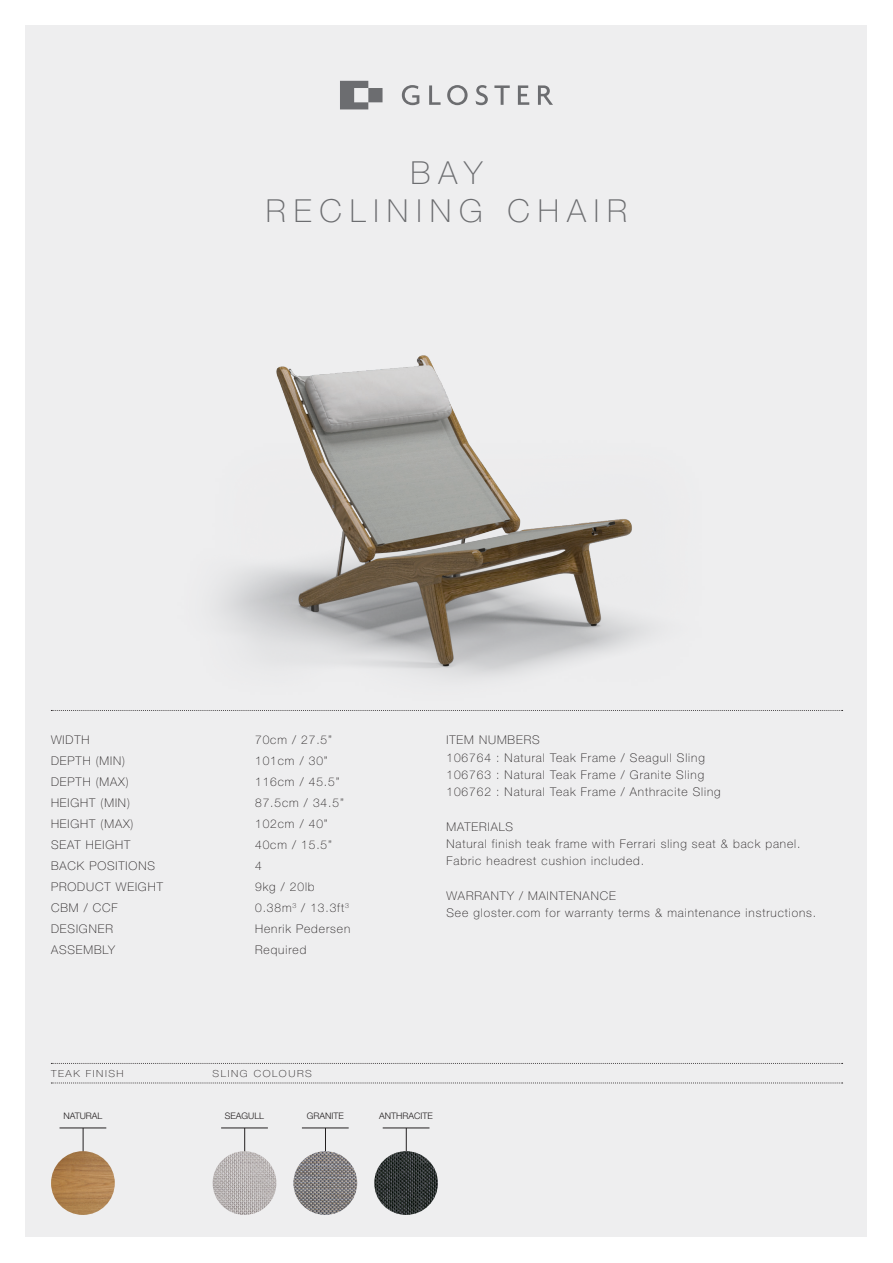
<style>
.page{position:relative;width:893px;height:1263px;background:#fff}
.page>*{position:absolute;margin:0;border:0;box-sizing:border-box;transform-origin:0 0}
.t1{font:100 31.8px "Helvetica Neue LT Pro";letter-spacing:.25em;color:#6c6d70}
.t2{font:100 12px "Helvetica Neue LT Pro";letter-spacing:.075em;color:#231f20}
.t3{font:100 9.75px "Helvetica Neue LT Pro";letter-spacing:.15em;color:#231f20;scale:1.08 1}
.t4{font:300 9px "Helvetica Neue LT Pro";color:#231f20}
</style>
<div class="page">
<div style="left:26px;top:26px;width:841px;height:1211px;background:#eeeeef"></div>
<svg style="left:340px;top:81px;width:213px;height:28px"></svg>
<img style="left:218px;top:355px;width:432px;height:323px">
<svg style="left:51px;top:1083px;width:792px;height:1px"></svg>
<svg style="left:51px;top:1063px;width:792px;height:1px"></svg>
<svg style="left:51px;top:710px;width:792px;height:1px"></svg>
<hr style="left:302px;top:1128px;width:47px;height:1px;background:#231f20">
<svg style="left:325px;top:1129px;width:1px;height:22px"></svg>
<img style="left:293px;top:1151px;width:64px;height:64px;border-radius:32px">
<hr style="left:221px;top:1128px;width:47px;height:1px;background:#231f20">
<svg style="left:244px;top:1128px;width:1px;height:23px"></svg>
<img style="left:213px;top:1151px;width:63px;height:64px;border-radius:32px">
<hr style="left:383px;top:1128px;width:46px;height:1px;background:#231f20">
<svg style="left:406px;top:1128px;width:1px;height:23px"></svg>
<img style="left:374px;top:1151px;width:64px;height:64px;border-radius:32px">
<hr style="left:60px;top:1128px;width:46px;height:1px;background:#231f20">
<svg style="left:83px;top:1128px;width:1px;height:23px"></svg>
<img style="left:51px;top:1151px;width:64px;height:64px;border-radius:32px">
<p class="t1" style="left:411px;top:154px;width:73px">BAY</p>
<p class="t1" style="left:266px;top:192px;width:363px">RECLINING CHAIR</p>
<p class="t2" style="left:51px;top:733px;width:40px">WIDTH</p>
<p class="t2" style="left:51px;top:754px;width:76px">DEPTH (MIN)</p>
<p class="t2" style="left:51px;top:775px;width:79px">DEPTH (MAX)</p>
<p class="t2" style="left:51px;top:796px;width:80px">HEIGHT (MIN)</p>
<p class="t2" style="left:51px;top:817px;width:84px">HEIGHT (MAX)</p>
<p class="t2" style="left:51px;top:838px;width:81px">SEAT HEIGHT</p>
<p class="t2" style="left:51px;top:859px;width:105px">BACK POSITIONS</p>
<p class="t2" style="left:51px;top:880px;width:113px">PRODUCT WEIGHT</p>
<p class="t2" style="left:51px;top:901px;width:68px">CBM / CCF</p>
<p class="t2" style="left:51px;top:922px;width:63px">DESIGNER</p>
<p class="t2" style="left:51px;top:943px;width:66px">ASSEMBLY</p>
<p class="t3" style="left:51px;top:1067px;width:69px">TEAK FINISH</p>
<p class="t4" style="left:63px;top:1111px;width:41px">NATURAL</p>
<p class="t2" style="left:255px;top:733px;width:78px">70cm / 27.5”</p>
<p class="t2" style="left:255px;top:754px;width:74px">101cm / 30”</p>
<p class="t2" style="left:255px;top:775px;width:86px">116cm / 45.5”</p>
<p class="t2" style="left:255px;top:796px;width:90px">87.5cm / 34.5”</p>
<p class="t2" style="left:255px;top:817px;width:74px">102cm / 40”</p>
<p class="t2" style="left:255px;top:838px;width:78px">40cm / 15.5”</p>
<p class="t2" style="left:255px;top:859px;width:8px">4</p>
<p class="t2" style="left:255px;top:880px;width:61px">9kg / 20lb</p>
<p class="t2" style="left:255px;top:901px;width:95px">0.38m<sup>3</sup> / 13.3ft<sup>3</sup></p>
<p class="t2" style="left:255px;top:922px;width:97px">Henrik Pedersen</p>
<p class="t2" style="left:255px;top:943px;width:53px">Required</p>
<p class="t2" style="left:446px;top:733px;width:95px">ITEM NUMBERS</p>
<p class="t2" style="left:446px;top:750px;width:260px">106764 : Natural Teak Frame / Seagull Sling</p>
<p class="t2" style="left:446px;top:767px;width:259px">106763 : Natural Teak Frame / Granite Sling</p>
<p class="t2" style="left:446px;top:785px;width:276px">106762 : Natural Teak Frame / Anthracite Sling</p>
<p class="t2" style="left:446px;top:819px;width:68px">MATERIALS</p>
<p class="t2" style="left:446px;top:836px;width:355px">Natural finish teak frame with Ferrari sling seat &amp; back panel.</p>
<p class="t2" style="left:446px;top:854px;width:199px">Fabric headrest cushion included.</p>
<p class="t2" style="left:446px;top:888px;width:171px">WARRANTY / MAINTENANCE</p>
<p class="t2" style="left:446px;top:905px;width:371px">See gloster.com for warranty terms &amp; maintenance instructions.</p>
<p class="t3" style="left:213px;top:1067px;width:93px">SLING COLOURS</p>
<p class="t4" style="left:225px;top:1111px;width:41px">SEAGULL</p>
<p class="t4" style="left:379px;top:1111px;width:55px">ANTHRACITE</p>
<p class="t4" style="left:307px;top:1111px;width:39px">GRANITE</p>
</div>
